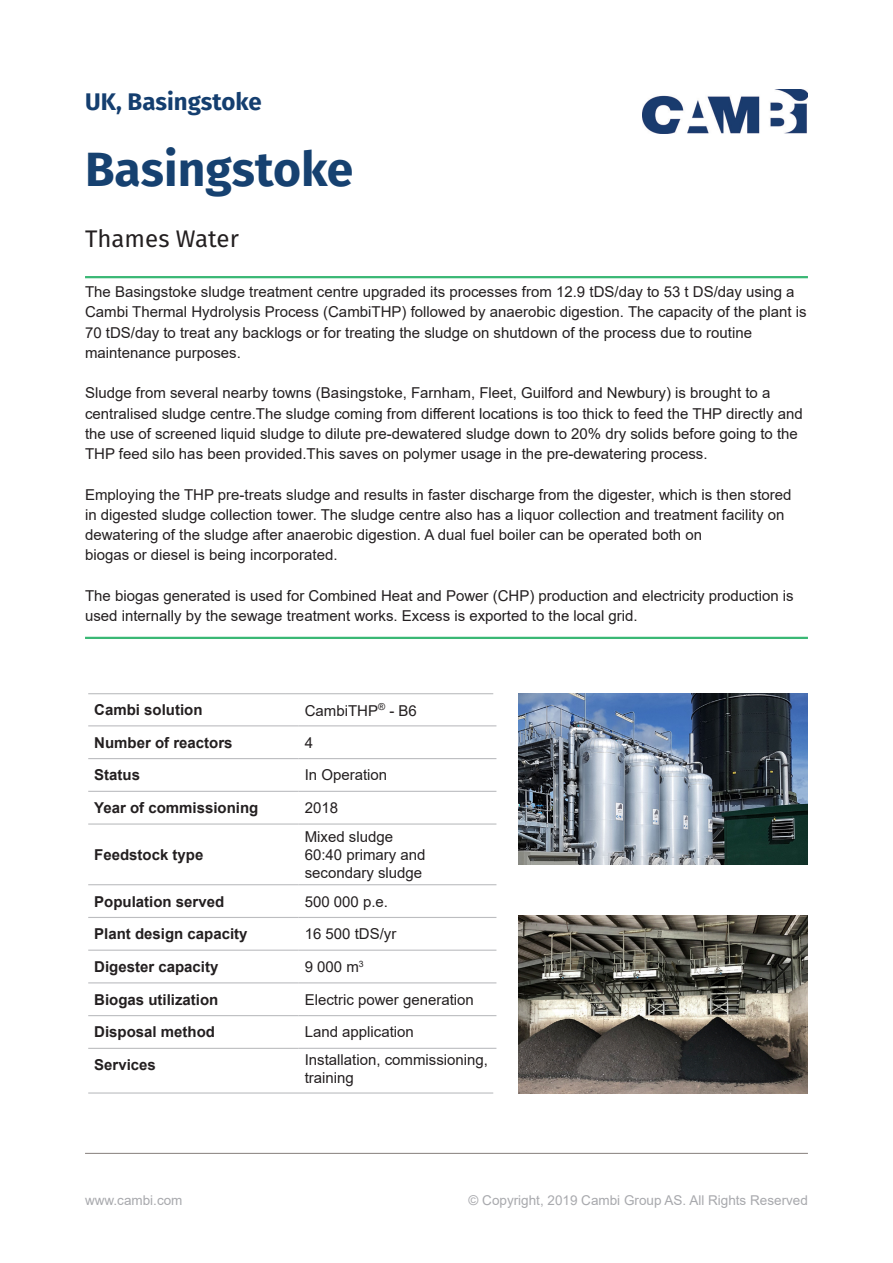
<style>
.page{position:relative;width:893px;height:1263px;background:#fff}
.page>*{position:absolute;margin:0;border:0;box-sizing:border-box;transform-origin:0 0}
.Heading_-_Land_by{font:700 48px "Fira Sans";color:#164170}
.Heading_-_Land_by-2{font:700 24px "Fira Sans";color:#143e6f}
.Heading_-_Utilities{font:24px "Fira Sans";color:#231f20}
.Brødtekst{font:15px/20.2px "Arial";color:#231f20}
.Tabelltekst_-_Bold{font:700 15px "Arial";color:#231f20}
.t1{font:13.5px "Arial";color:#a8a9ad}
</style>
<div class="page">
<hr style="left:85px;top:276px;width:723px;height:2px;background:#3ab875">
<hr style="left:85px;top:637px;width:723px;height:2px;background:#3ab875">
<hr style="left:85px;top:1153px;width:723px;height:1px;background:#867f7c">
<img style="left:519px;top:693px;width:289px;height:171px">
<img style="left:519px;top:916px;width:289px;height:177px">
<img style="left:642px;top:89px;width:166px;height:44px">
<hr style="left:88px;top:725px;width:211px;height:1px;background:#bcbdc0">
<hr style="left:88px;top:758px;width:211px;height:1px;background:#bcbdc0">
<hr style="left:88px;top:791px;width:211px;height:1px;background:#bcbdc0">
<hr style="left:88px;top:823px;width:211px;height:2px;background:#bcbdc0">
<hr style="left:88px;top:884px;width:211px;height:1px;background:#bcbdc0">
<hr style="left:88px;top:917px;width:211px;height:1px;background:#bcbdc0">
<hr style="left:88px;top:949px;width:211px;height:2px;background:#bcbdc0">
<hr style="left:88px;top:982px;width:211px;height:1px;background:#bcbdc0">
<hr style="left:88px;top:1015px;width:211px;height:1px;background:#bcbdc0">
<hr style="left:88px;top:1048px;width:211px;height:1px;background:#bcbdc0">
<hr style="left:299px;top:725px;width:197px;height:1px;background:#bcbdc0">
<hr style="left:299px;top:758px;width:197px;height:1px;background:#bcbdc0">
<hr style="left:299px;top:791px;width:197px;height:1px;background:#bcbdc0">
<hr style="left:299px;top:823px;width:197px;height:2px;background:#bcbdc0">
<hr style="left:299px;top:884px;width:197px;height:1px;background:#bcbdc0">
<hr style="left:299px;top:917px;width:197px;height:1px;background:#bcbdc0">
<hr style="left:299px;top:949px;width:197px;height:2px;background:#bcbdc0">
<hr style="left:299px;top:982px;width:197px;height:1px;background:#bcbdc0">
<hr style="left:299px;top:1015px;width:197px;height:1px;background:#bcbdc0">
<hr style="left:299px;top:1048px;width:197px;height:1px;background:#bcbdc0">
<hr style="left:88px;top:1092px;width:198px;height:1px;background:#bcbdc0">
<hr style="left:286px;top:1092px;width:207px;height:1px;background:#bcbdc0">
<hr style="left:88px;top:693px;width:198px;height:1px;background:#bcbdc0">
<hr style="left:286px;top:693px;width:207px;height:1px;background:#bcbdc0">
<p class="Heading_-_Land_by-2" style="left:85px;top:85px;width:178px">UK, Basingstoke</p>
<p class="Heading_-_Land_by" style="left:85px;top:135px;width:270px">Basingstoke</p>
<p class="Heading_-_Utilities" style="left:85px;top:221px;width:155px">Thames Water</p>
<p class="Brødtekst" style="left:85px;top:282px;width:723px">The Basingstoke sludge treatment centre upgraded its processes from 12.9 tDS/day to 53 t DS/day using a Cambi Thermal Hydrolysis Process (CambiTHP) followed by anaerobic digestion. The capacity of the plant is 70 tDS/day to treat any backlogs or for treating the sludge on shutdown of the process due to routine maintenance purposes.</p>
<p class="Brødtekst" style="left:85px;top:383px;width:719px">Sludge from several nearby towns (Basingstoke, Farnham, Fleet, Guilford and Newbury) is brought to a centralised sludge centre.The sludge coming from different locations is too thick to feed the THP directly and the use of screened liquid sludge to dilute pre-dewatered sludge down to 20% dry solids before going to the THP feed silo has been provided.This saves on polymer usage in the pre-dewatering process.</p>
<p class="Brødtekst" style="left:85px;top:484px;width:708px">Employing the THP pre-treats sludge and results in faster discharge from the digester, which is then stored in digested sludge collection tower. The sludge centre also has a liquor collection and treatment facility on dewatering of the sludge after anaerobic digestion. A dual fuel boiler can be operated both on<br>biogas or diesel is being incorporated.</p>
<p class="Brødtekst" style="left:85px;top:585px;width:710px">The biogas generated is used for Combined Heat and Power (CHP) production and electricity production is used internally by the sewage treatment works. Excess is exported to the local grid.</p>
<p class="Tabelltekst_-_Bold" style="left:94px;top:699px;width:110px">Cambi solution</p>
<p class="Tabelltekst_-_Bold" style="left:94px;top:732px;width:140px">Number of reactors</p>
<p class="Tabelltekst_-_Bold" style="left:94px;top:764px;width:47px">Status</p>
<p class="Tabelltekst_-_Bold" style="left:94px;top:797px;width:166px">Year of commissioning</p>
<p class="Tabelltekst_-_Bold" style="left:94px;top:844px;width:111px">Feedstock type</p>
<p class="Tabelltekst_-_Bold" style="left:94px;top:891px;width:132px">Population served</p>
<p class="Tabelltekst_-_Bold" style="left:94px;top:923px;width:155px">Plant design capacity</p>
<p class="Tabelltekst_-_Bold" style="left:94px;top:956px;width:126px">Digester capacity</p>
<p class="Tabelltekst_-_Bold" style="left:94px;top:989px;width:126px">Biogas utilization</p>
<p class="Tabelltekst_-_Bold" style="left:94px;top:1021px;width:122px">Disposal method</p>
<p class="Tabelltekst_-_Bold" style="left:94px;top:1054px;width:63px">Services</p>
<p class="Brødtekst" style="left:305px;top:700px;width:114px">CambiTHP<sup>®</sup> - B6</p>
<p class="Brødtekst" style="left:305px;top:732px;width:10px">4</p>
<p class="Brødtekst" style="left:305px;top:765px;width:84px">In Operation</p>
<p class="Brødtekst" style="left:305px;top:798px;width:35px">2018</p>
<p class="Brødtekst" style="left:305px;top:827px;width:122px;line-height:18px">Mixed sludge<br>60:40 primary and secondary sludge</p>
<p class="Brødtekst" style="left:305px;top:891px;width:85px">500 000 p.e.</p>
<p class="Brødtekst" style="left:305px;top:924px;width:93px">16 500 tDS/yr</p>
<p class="Brødtekst" style="left:305px;top:956px;width:61px">9 000 m<sup>3</sup></p>
<p class="Brødtekst" style="left:305px;top:989px;width:171px">Electric power generation</p>
<p class="Brødtekst" style="left:305px;top:1022px;width:111px">Land application</p>
<p class="Brødtekst" style="left:305px;top:1051px;width:185px;line-height:18px">Installation, commissioning, training</p>
<p class="t1" style="left:85px;top:1191px;width:99px">www.cambi.com</p>
<p class="t1" style="left:469px;top:1191px;width:341px">© Copyright, 2019 Cambi Group AS. All Rights Reserved</p>
</div>
